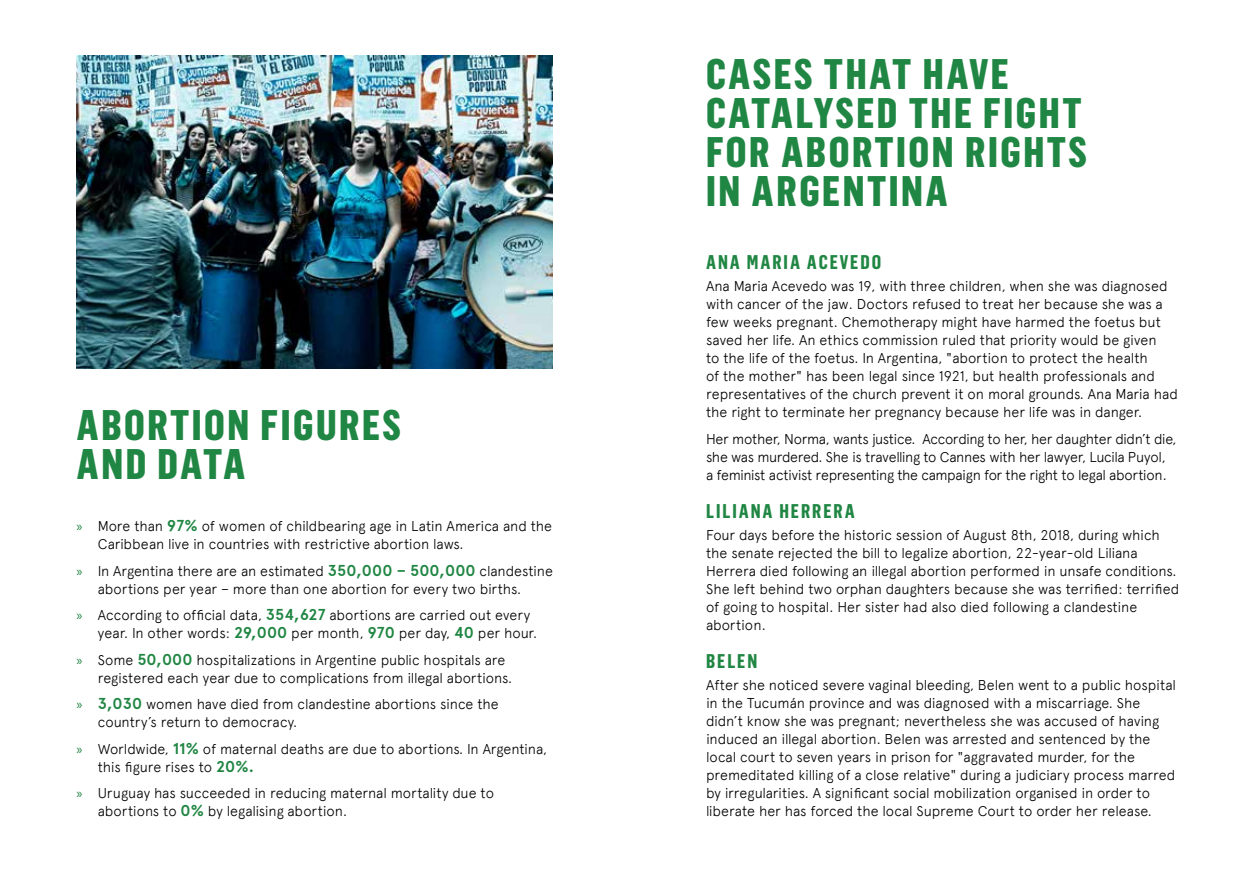
<style>
.page{position:relative;width:1259px;height:893px;background:#fff}
.page>*{position:absolute;margin:0;border:0;box-sizing:border-box;transform-origin:0 0}
.t1{font:800 42px/39px "Flama Condensed";letter-spacing:.06em;color:#208643}
.t2{font:700 19.5px "Flama Condensed";letter-spacing:.1em;color:#208643}
.t3{font:300 14.25px/18px "Apercu";letter-spacing:-.005em;color:#000}
.t4{font:300 14.25px/18px "Apercu";letter-spacing:-.025em;color:#000}
.s1{font-family:"Myriad Pro";font-weight:400;color:#208643}
.s2{font-weight:700;font-size:15.75px;color:#208643}
</style>
<div class="page">
<img style="left:77px;top:56px;width:476px;height:312px">
<h1 class="t1" style="left:77px;top:405px;width:326px">ABORTION FIGURES<br>AND DATA</h1>
<p class="t3" style="left:98px;top:517px;width:456px;text-indent:-21px"><span class="s1">»</span> More than <span class="s2">97%</span> of women of childbearing age in Latin America and the<br>Caribbean live in countries with restrictive abortion laws.</p>
<p class="t3" style="left:98px;top:562px;width:456px;text-indent:-21px"><span class="s1">»</span> In Argentina there are an estimated <span class="s2">350,000 – 500,000</span> clandestine abortions per year – more than one abortion for every two births.</p>
<p class="t3" style="left:98px;top:606px;width:441px;text-indent:-21px"><span class="s1">»</span> According to official data, <span class="s2">354,627</span> abortions are carried out every year. In other words: <span class="s2">29,000</span> per month, <span class="s2">970</span> per day, <span class="s2">40</span> per hour.</p>
<p class="t3" style="left:98px;top:651px;width:416px;text-indent:-21px"><span class="s1">»</span> Some <span class="s2">50,000</span> hospitalizations in Argentine public hospitals are registered each year due to complications from illegal abortions.</p>
<p class="t3" style="left:98px;top:695px;width:402px;text-indent:-21px"><span class="s1">»</span> <span class="s2">3,030</span> women have died from clandestine abortions since the country’s return to democracy.</p>
<p class="t3" style="left:98px;top:740px;width:451px;text-indent:-21px"><span class="s1">»</span> Worldwide, <span class="s2">11%</span> of maternal deaths are due to abortions. In Argentina, this figure rises to <span class="s2">20%.</span></p>
<p class="t3" style="left:98px;top:784px;width:398px;text-indent:-21px"><span class="s1">»</span> Uruguay has succeeded in reducing maternal mortality due to abortions to <span class="s2">0%</span> by legalising abortion.</p>
<h1 class="t1" style="left:706px;top:53px;width:382px">CASES THAT HAVE<br>CATALYSED THE FIGHT<br>FOR ABORTION RIGHTS<br>IN ARGENTINA</h1>
<h2 class="t2" style="left:706px;top:250px;width:177px">ANA MARIA ACEVEDO</h2>
<p class="t3" style="left:706px;top:277px;width:473px">Ana Maria Acevedo was 19, with three children, when she was diagnosed with cancer of the jaw. Doctors refused to treat her because she was a few weeks pregnant. Chemotherapy might have harmed the foetus but saved her life. An ethics commission ruled that priority would be given<br>to the life of the foetus. In Argentina, "abortion to protect the health<br>of the mother" has been legal since 1921, but health professionals and representatives of the church prevent it on moral grounds. Ana Maria had the right to terminate her pregnancy because her life was in danger.</p>
<p class="t4" style="left:706px;top:430px;width:472px">Her mother, Norma, wants justice. According to her, her daughter didn’t die, she was murdered. She is travelling to Cannes with her lawyer, Lucila Puyol,<br>a feminist activist representing the campaign for the right to legal abortion.</p>
<h2 class="t2" style="left:706px;top:499px;width:150px">LILIANA HERRERA</h2>
<p class="t3" style="left:706px;top:526px;width:475px">Four days before the historic session of August 8th, 2018, during which the senate rejected the bill to legalize abortion, 22-year-old Liliana Herrera died following an illegal abortion performed in unsafe conditions.<br>She left behind two orphan daughters because she was terrified: terrified of going to hospital. Her sister had also died following a clandestine abortion.</p>
<h2 class="t2" style="left:706px;top:649px;width:53px">BELEN</h2>
<p class="t3" style="left:706px;top:676px;width:471px">After she noticed severe vaginal bleeding, Belen went to a public hospital in the Tucumán province and was diagnosed with a miscarriage. She didn’t know she was pregnant; nevertheless she was accused of having induced an illegal abortion. Belen was arrested and sentenced by the local court to seven years in prison for "aggravated murder, for the premeditated killing of a close relative" during a judiciary process marred by irregularities. A significant social mobilization organised in order to liberate her has forced the local Supreme Court to order her release.</p>
</div>
